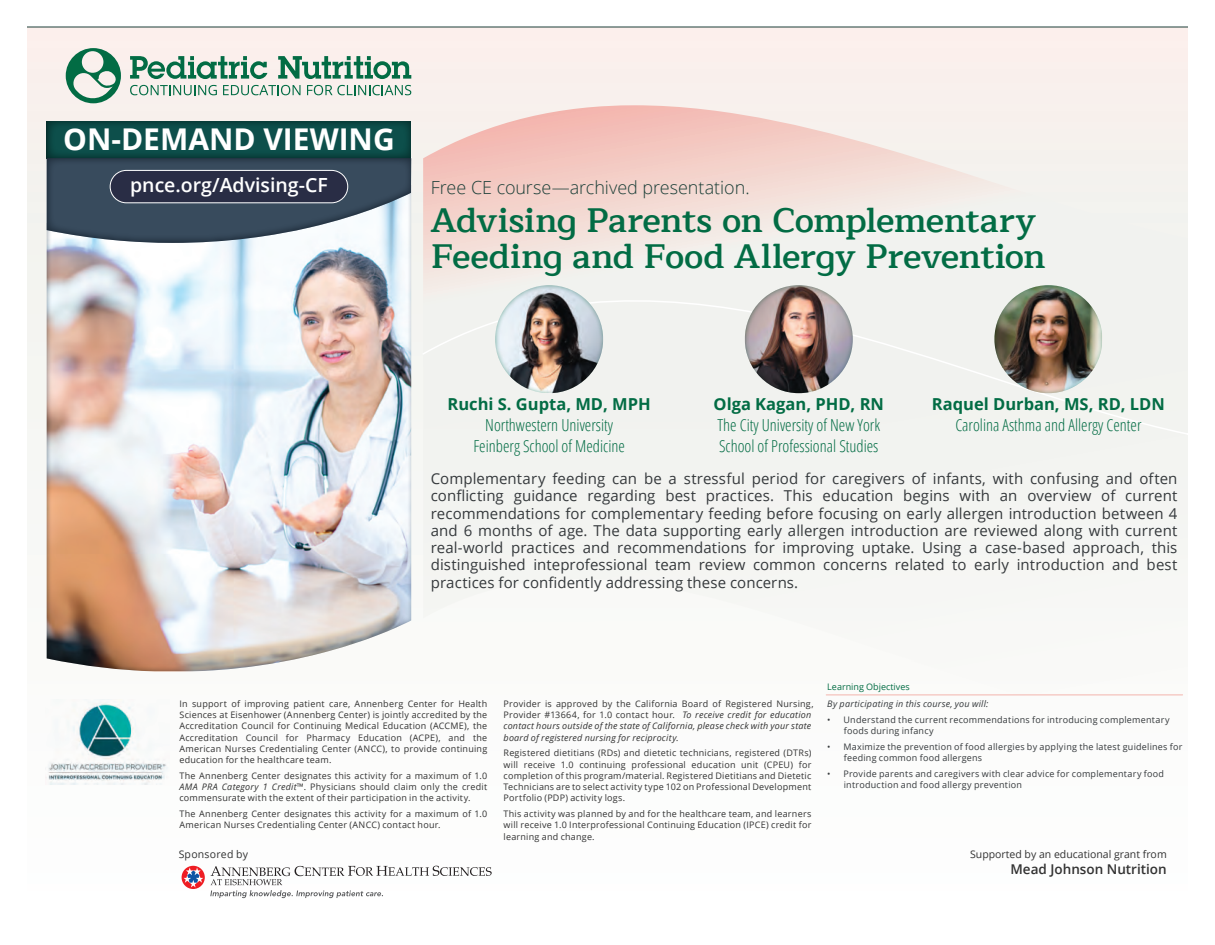
<style>
.page{position:relative;width:1215px;height:945px;background:#fff}
.page>*{position:absolute;margin:0;border:0;box-sizing:border-box;transform-origin:0 0}
.t1{font:600 34.5px/36px "Maitree";letter-spacing:-.015em;color:#026c44}
.t2{font:700 30px "Open Sans";color:#fff}
.t3{font:600 19.5px "Open Sans";color:#fff}
.t4{font:300 18px "Open Sans";letter-spacing:-.005em;color:#1c3f38}
.t5{font:300 condensed 16.5px/21px "Open Sans";color:#026c44;text-align:center}
.t6{font:700 16.5px "Open Sans";color:#026c44}
.t7{font:15px/17.2px "Open Sans";letter-spacing:.005em;color:#35393c;text-align:justify}
.t8{font:600 13.5px "Open Sans";color:#323232}
.t9{font:10.5px "Open Sans";color:#323232}
.t10{font:10.5px "Open Sans";letter-spacing:.02em;color:#313232}
.t11{font:9px/11.2px "Open Sans";letter-spacing:.025em;color:#323232;text-align:justify}
.t12{font:9px/11.2px "Open Sans";letter-spacing:.025em;color:#35393c}
.t13{font:italic 9px/11.2px "Open Sans";letter-spacing:.025em;color:#323232}
.t14{font:italic 9px "Open Sans";letter-spacing:.025em;color:#35393c}
.t15{font:9px "Open Sans";color:#026c44}
.s1{font-style:italic}
.s2{font-style:normal}
</style>
<div class="page">
<div style="left:27px;top:27px;width:1161px;height:891px;background:linear-gradient(to right,#fbf9f8,#fcf9f8)"></div>
<img style="left:47px;top:243px;width:364px;height:428px">
<svg style="left:423px;top:105px;width:765px;height:643px"></svg>
<hr style="left:27px;top:27px;width:1161px;height:1px;background:#1c3f38">
<svg style="left:66px;top:48px;width:55px;height:55px;background:#92b8a6"></svg>
<svg style="left:130px;top:56px;width:137px;height:23px;background:#8ab4a0"></svg>
<svg style="left:278px;top:56px;width:133px;height:23px;background:#89b39f"></svg>
<svg style="left:130px;top:85px;width:87px;height:10px"></svg>
<svg style="left:223px;top:85px;width:78px;height:10px"></svg>
<svg style="left:307px;top:85px;width:104px;height:10px"></svg>
<svg style="left:421px;top:216px;width:767px;height:220px"></svg>
<hr style="left:46px;top:157px;width:365px;height:2px;background:#fff">
<img style="left:46px;top:699px;width:124px;height:86px">
<svg style="left:182px;top:866px;width:23px;height:23px"></svg>
<svg style="left:184px;top:868px;width:19px;height:19px"></svg>
<svg style="left:210px;top:866px;width:282px;height:32px"></svg>
<hr style="left:826px;top:695px;width:357px;height:1px;background:#f3b4ad">
<img style="left:495px;top:285px;width:108px;height:108px;border-radius:50%">
<img style="left:745px;top:285px;width:108px;height:108px;border-radius:50%">
<img style="left:994px;top:285px;width:108px;height:108px;border-radius:50%">
<div style="left:47px;top:121px;width:364px;height:37px;background:#0d4f4b"></div>
<svg style="left:47px;top:158px;width:364px;height:85px;background:#586978"></svg>
<div style="left:110px;top:170px;width:238px;height:33px;background:#292d45;border-radius:16px"></div>
<div style="left:110px;top:170px;width:238px;height:33px;border:1px solid #fff;border-radius:16px"></div>
<h2 class="t2" style="left:63px;top:118px;width:333px">ON-DEMAND VIEWING</h2>
<h3 class="t3" style="left:130px;top:171px;width:199px">pnce.org/Advising-CF</h3>
<h3 class="t4" style="left:431px;top:175px;width:320px">Free CE course—archived presentation.</h3>
<h1 class="t1" style="left:431px;top:203px;width:616px">Advising Parents on Complementary<br>Feeding and Food Allergy Prevention</h1>
<h3 class="t6" style="left:448px;top:392px;width:205px">Ruchi S. Gupta, MD, MPH</h3>
<h3 class="t5" style="left:473px;top:414px;width:153px">Northwestern University<br>Feinberg School of Medicine</h3>
<h3 class="t6" style="left:714px;top:392px;width:172px">Olga Kagan, PHD, RN</h3>
<h3 class="t5" style="left:717px;top:414px;width:164px;text-align:left">The City University of New York<br>School of Professional Studies</h3>
<h3 class="t6" style="left:932px;top:392px;width:234px">Raquel Durban, MS, RD, LDN</h3>
<h3 class="t5" style="left:955px;top:414px;width:188px">Carolina Asthma and Allergy Center</h3>
<p class="t7" style="left:431px;top:470px;width:748px">Complementary feeding can be a stressful period for caregivers of infants, with confusing and often conflicting guidance regarding best practices. This education begins with an overview of current recommendations for complementary feeding before focusing on early allergen introduction between 4 and 6 months of age. The data supporting early allergen introduction are reviewed along with current real-world practices and recommendations for improving uptake. Using a case-based approach, this distinguished inteprofessional team review common concerns related to early introduction and best practices for confidently addressing these concerns.</p>
<p class="t15" style="left:827px;top:681px;width:84px">Learning Objectives</p>
<p class="t11" style="left:179px;top:698px;width:309px">In support of improving patient care, Annenberg Center for Health Sciences at Eisenhower (Annenberg Center) is jointly accredited by the Accreditation Council for Continuing Medical Education (ACCME), the Accreditation Council for Pharmacy Education (ACPE), and the American Nurses Credentialing Center (ANCC), to provide continuing education for the healthcare team.</p>
<p class="t11" style="left:179px;top:770px;width:309px">The Annenberg Center designates this activity for a maximum of 1.0<br><span class="s1">AMA PRA Category 1 Credit</span>™. Physicians should claim only the credit commensurate with the extent of their participation in the activity.</p>
<p class="t11" style="left:179px;top:808px;width:309px">The Annenberg Center designates this activity for a maximum of 1.0<br>American Nurses Credentialing Center (ANCC) contact hour.</p>
<p class="t10" style="left:179px;top:847px;width:71px">Sponsored by</p>
<p class="t13" style="left:504px;top:698px;width:311px"><span class="s2">Provider is approved by the California Board of Registered Nursing, Provider #13664, for 1.0 contact hour.</span> To receive credit for education contact hours outside of the state of California, please check with your state board of registered nursing for reciprocity.</p>
<p class="t11" style="left:504px;top:747px;width:309px">Registered dietitians (RDs) and dietetic technicians, registered (DTRs) will receive 1.0 continuing professional education unit (CPEU) for completion of this program/material. Registered Dietitians and Dietetic Technicians are to select activity type 102 on Professional Development Portfolio (PDP) activity logs.</p>
<p class="t11" style="left:504px;top:808px;width:309px">This activity was planned by and for the healthcare team, and learners will receive 1.0 Interprofessional Continuing Education (IPCE) credit for learning and change.</p>
<p class="t14" style="left:827px;top:697px;width:163px">By participating in this course, you will:</p>
<p class="t12" style="left:844px;top:713px;width:327px;text-indent:-16px">• Understand the current recommendations for introducing complementary foods during infancy</p>
<p class="t12" style="left:844px;top:740px;width:340px;text-indent:-16px">• Maximize the prevention of food allergies by applying the latest guidelines for feeding common food allergens</p>
<p class="t12" style="left:844px;top:767px;width:322px;text-indent:-16px">• Provide parents and caregivers with clear advice for complementary food introduction and food allergy prevention</p>
<p class="t9" style="left:970px;top:847px;width:198px">Supported by an educational grant from</p>
<h3 class="t8" style="left:1011px;top:860px;width:158px">Mead Johnson Nutrition</h3>
</div>
